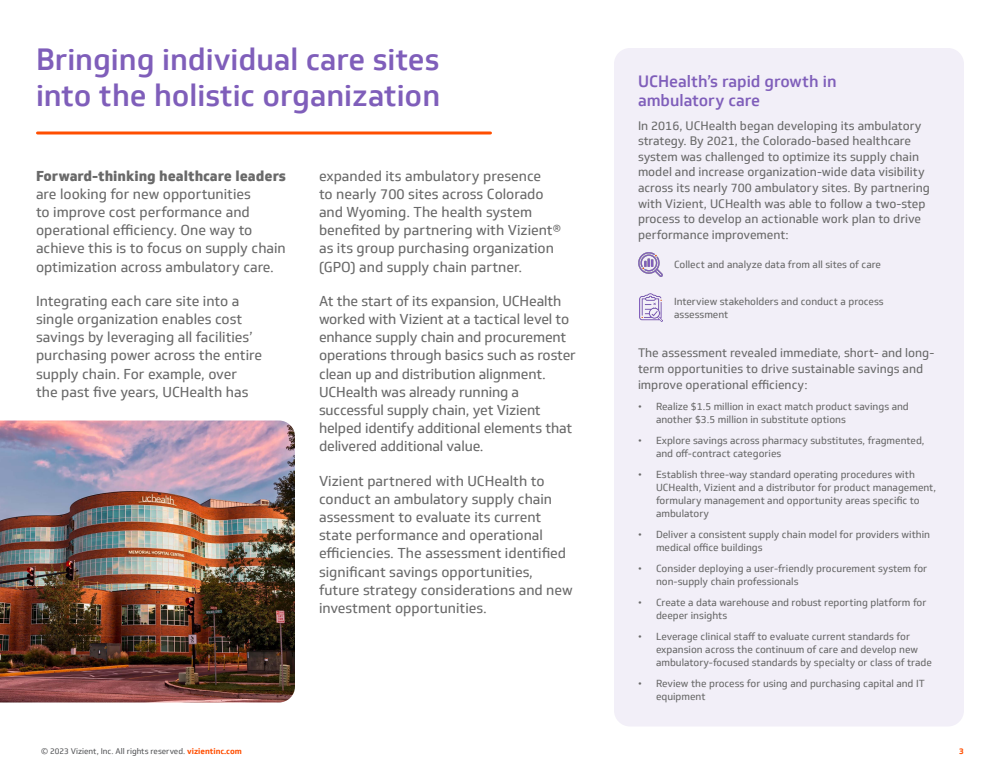
<style>
.page{position:relative;width:1000px;height:775px;background:#fff}
.page>*{position:absolute;margin:0;border:0;box-sizing:border-box;transform-origin:0 0}
.t1{font:500 30px/36px "Soleto";color:#7f5eba}
.Sidebar_hed{font:500 16px/19.2px "Soleto";color:#7f5eba}
.t2{font:14px/18.2px "Soleto";color:#696969}
.Sidebar_body{font:12px/15.6px "Soleto";color:#696969}
.Sidebar_number{font:10px/13px "Soleto";color:#696969}
.t3{font:8px "Soleto";color:#58595b}
.t4{font:700 8px "Soleto";color:#ff4e00}
.s1{font-weight:800}
.s2{font-weight:700;color:#ff4e00}
</style>
<div class="page">
<div style="left:614px;top:48px;width:350px;height:678px;background:#f2eff8;border-radius:16px"></div>
<img style="left:0;top:420px;width:295px;height:282px">
<hr style="left:38px;top:132px;width:452px;height:2px;background:#ff4e00">
<img style="left:639px;top:293px;width:24px;height:29px">
<img style="left:638px;top:252px;width:25px;height:25px">
<p class="t1" style="left:36px;top:42px;width:406px">Bringing individual care sites into the holistic organization</p>
<p class="t2" style="left:36px;top:167px;width:252px"><span class="s1">Forward-thinking healthcare leaders </span>are looking for new opportunities<br>to improve cost performance and operational efficiency. One way to achieve this is to focus on supply chain optimization across ambulatory care.</p>
<p class="t2" style="left:36px;top:292px;width:228px">Integrating each care site into a single organization enables cost savings by leveraging all facilities’ purchasing power across the entire supply chain. For example, over the past five years, UCHealth has</p>
<p class="t2" style="left:319px;top:167px;width:243px">expanded its ambulatory presence<br>to nearly 700 sites across Colorado and Wyoming. The health system benefited by partnering with Vizient® as its group purchasing organization (GPO) and supply chain partner.</p>
<p class="t2" style="left:319px;top:292px;width:258px">At the start of its expansion, UCHealth worked with Vizient at a tactical level to enhance supply chain and procurement operations through basics such as roster clean up and distribution alignment.<br>UCHealth was already running a successful supply chain, yet Vizient helped identify additional elements that delivered additional value.</p>
<p class="t2" style="left:319px;top:472px;width:255px">Vizient partnered with UCHealth to conduct an ambulatory supply chain assessment to evaluate its current state performance and operational efficiencies. The assessment identified significant savings opportunities, future strategy considerations and new investment opportunities.</p>
<p class="Sidebar_hed" style="left:638px;top:72px;width:200px">UCHealth’s rapid growth in ambulatory care</p>
<p class="Sidebar_body" style="left:638px;top:118px;width:293px">In 2016, UCHealth began developing its ambulatory strategy. By 2021, the Colorado-based healthcare system was challenged to optimize its supply chain model and increase organization-wide data visibility across its nearly 700 ambulatory sites. By partnering with Vizient, UCHealth was able to follow a two-step process to develop an actionable work plan to drive performance improvement:</p>
<p class="Sidebar_number" style="left:674px;top:258px;width:209px">Collect and analyze data from all sites of care</p>
<p class="Sidebar_number" style="left:674px;top:295px;width:211px">Interview stakeholders and conduct a process assessment</p>
<p class="Sidebar_body" style="left:638px;top:345px;width:298px">The assessment revealed immediate, short- and long&shy;term opportunities to drive sustainable savings and improve operational efficiency:</p>
<p class="Sidebar_number" style="left:656px;top:400px;width:254px;text-indent:-18px">• Realize $1.5 million in exact match product savings and another $3.5 million in substitute options</p>
<p class="Sidebar_number" style="left:656px;top:434px;width:270px;text-indent:-18px">• Explore savings across pharmacy substitutes, fragmented, and off-contract categories</p>
<p class="Sidebar_number" style="left:656px;top:468px;width:282px;text-indent:-18px">• Establish three-way standard operating procedures with UCHealth, Vizient and a distributor for product management, formulary management and opportunity areas specific to ambulatory</p>
<p class="Sidebar_number" style="left:656px;top:528px;width:276px;text-indent:-18px">• Deliver a consistent supply chain model for providers within medical office buildings</p>
<p class="Sidebar_number" style="left:656px;top:562px;width:273px;text-indent:-18px">• Consider deploying a user-friendly procurement system for non-supply chain professionals</p>
<p class="Sidebar_number" style="left:656px;top:596px;width:272px;text-indent:-18px">• Create a data warehouse and robust reporting platform for deeper insights</p>
<p class="Sidebar_number" style="left:656px;top:630px;width:277px;text-indent:-18px">• Leverage clinical staff to evaluate current standards for expansion across the continuum of care and develop new ambulatory-focused standards by specialty or class of trade</p>
<p class="Sidebar_number" style="left:656px;top:677px;width:270px;text-indent:-18px">• Review the process for using and purchasing capital and IT equipment</p>
<p class="t3" style="left:41px;top:746px;width:202px">© 2023 Vizient, Inc. All rights reserved. <span class="s2">vizientinc.com</span></p>
<p class="t4" style="left:959px;top:746px;width:6px">3</p>
</div>
